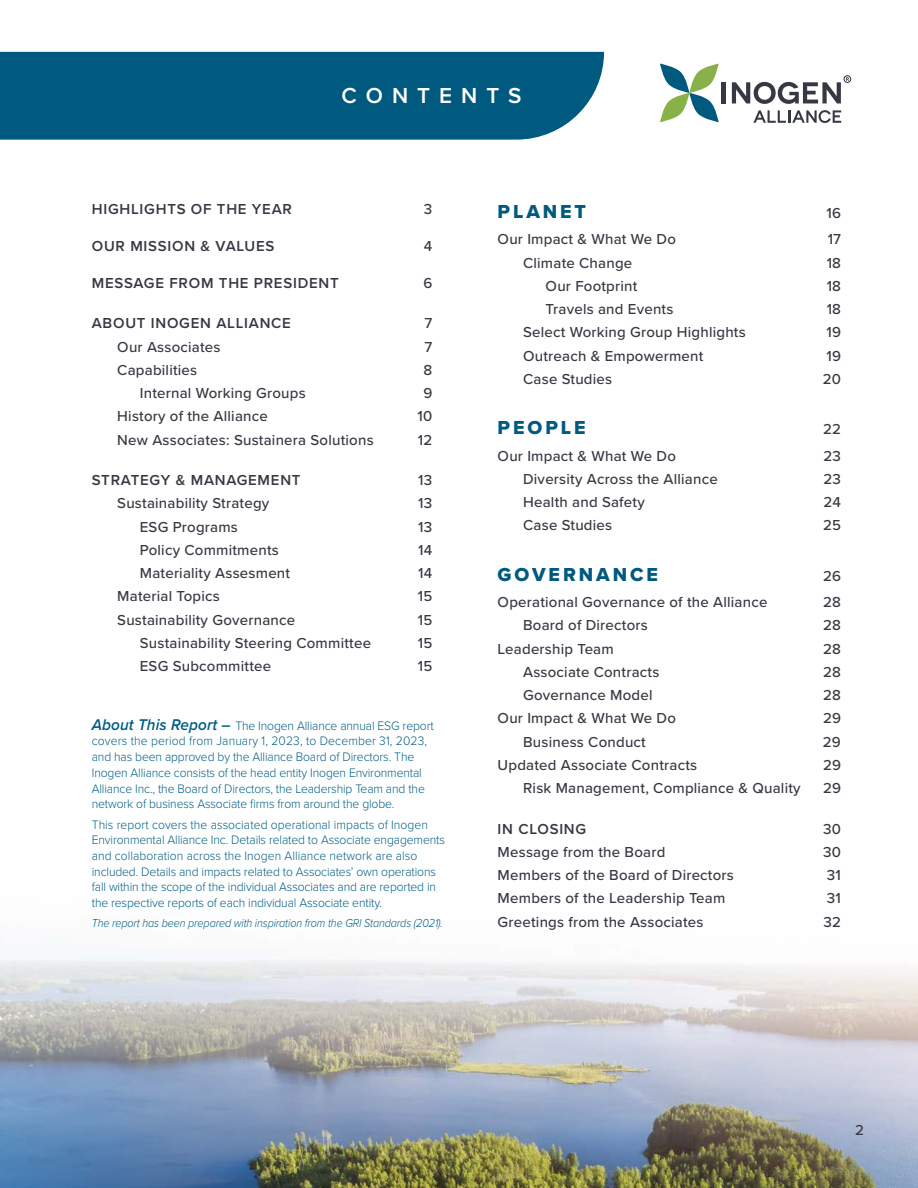
<style>
.page{position:relative;width:918px;height:1188px;background:#fff}
.page>*{position:absolute;margin:0;border:0;box-sizing:border-box;transform-origin:0 0}
.t1{font:600 22.5px "Proxima Nova";letter-spacing:.4em;color:#fff}
.t2{font:19.5px "Proxima Nova Extrabld";letter-spacing:.15em;color:#00597e}
.t3{font:500 15px "Proxima Nova";letter-spacing:.015em;color:#363943}
.t4{font:600 15px "Proxima Nova";letter-spacing:.05em;color:#363943}
.t5{font:300 12.75px/15.8px "Proxima Nova";letter-spacing:-.01em;color:#005e84;scale:.95 1}
.t6{font:italic 300 12px "Proxima Nova";letter-spacing:-.01em;color:#005e84;scale:.9 1}
.s1{font-weight:600;font-style:italic;font-size:16.2px}
</style>
<div class="page">
<img style="left:0;top:955px;width:918px;height:233px">
<div style="left:0;top:52px;width:604px;height:88px;background:#00597e"></div>
<svg style="left:660px;top:64px;width:59px;height:58px"></svg>
<hr style="left:722px;top:82px;width:4px;height:21px;background:#363943">
<svg style="left:732px;top:75px;width:119px;height:29px"></svg>
<svg style="left:753px;top:110px;width:88px;height:13px"></svg>
<h1 class="t1" style="left:341px;top:78px;width:182px">CONTENTS</h1>
<p class="t4" style="left:92px;top:198px;width:202px">HIGHLIGHTS OF THE YEAR</p>
<p class="t3" style="left:424px;top:198px;width:10px">3</p>
<p class="t4" style="left:92px;top:235px;width:184px">OUR MISSION &amp; VALUES</p>
<p class="t3" style="left:424px;top:235px;width:10px">4</p>
<p class="t4" style="left:92px;top:272px;width:248px">MESSAGE FROM THE PRESIDENT</p>
<p class="t3" style="left:423px;top:272px;width:10px">6</p>
<p class="t4" style="left:92px;top:312px;width:201px">ABOUT INOGEN ALLIANCE</p>
<p class="t3" style="left:424px;top:312px;width:9px">7</p>
<p class="t3" style="left:117px;top:335px;width:105px">Our Associates</p>
<p class="t3" style="left:424px;top:335px;width:9px">7</p>
<p class="t3" style="left:117px;top:359px;width:81px">Capabilities</p>
<p class="t3" style="left:423px;top:359px;width:10px">8</p>
<p class="t3" style="left:140px;top:382px;width:167px">Internal Working Groups</p>
<p class="t3" style="left:423px;top:382px;width:10px">9</p>
<p class="t3" style="left:117px;top:405px;width:152px">History of the Alliance</p>
<p class="t3" style="left:417px;top:405px;width:16px">10</p>
<p class="t3" style="left:117px;top:428px;width:258px">New Associates: Sustainera Solutions</p>
<p class="t3" style="left:418px;top:428px;width:16px">12</p>
<p class="t4" style="left:92px;top:469px;width:210px">STRATEGY &amp; MANAGEMENT</p>
<p class="t3" style="left:418px;top:469px;width:16px">13</p>
<p class="t3" style="left:117px;top:492px;width:154px">Sustainability Strategy</p>
<p class="t3" style="left:418px;top:492px;width:16px">13</p>
<p class="t3" style="left:140px;top:515px;width:100px">ESG Programs</p>
<p class="t3" style="left:418px;top:515px;width:16px">13</p>
<p class="t3" style="left:140px;top:539px;width:141px">Policy Commitments</p>
<p class="t3" style="left:418px;top:539px;width:16px">14</p>
<p class="t3" style="left:140px;top:562px;width:152px">Materiality Assesment</p>
<p class="t3" style="left:418px;top:562px;width:16px">14</p>
<p class="t3" style="left:117px;top:585px;width:104px">Material Topics</p>
<p class="t3" style="left:418px;top:585px;width:16px">15</p>
<p class="t3" style="left:117px;top:608px;width:179px">Sustainability Governance</p>
<p class="t3" style="left:418px;top:608px;width:16px">15</p>
<p class="t3" style="left:140px;top:632px;width:233px">Sustainability Steering Committee</p>
<p class="t3" style="left:418px;top:632px;width:16px">15</p>
<p class="t3" style="left:140px;top:655px;width:133px">ESG Subcommittee</p>
<p class="t3" style="left:418px;top:655px;width:16px">15</p>
<p class="t5" style="left:92px;top:717px;width:361px"><span class="s1">About This Report –</span> The Inogen Alliance annual ESG report covers the period from January 1, 2023, to December 31, 2023, and has been approved by the Alliance Board of Directors. The Inogen Alliance consists of the head entity Inogen Environmental Alliance Inc., the Board of Directors, the Leadership Team and the network of business Associate firms from around the globe.</p>
<p class="t5" style="left:92px;top:816px;width:373px">This report covers the associated operational impacts of Inogen Environmental Alliance Inc. Details related to Associate engagements and collaboration across the Inogen Alliance network are also included. Details and impacts related to Associates’ own operations fall within the scope of the individual Associates and are reported in the respective reports of each individual Associate entity.</p>
<p class="t6" style="left:92px;top:914px;width:392px">The report has been prepared with inspiration from the GRI Standards (2021).</p>
<h2 class="t2" style="left:498px;top:197px;width:90px">PLANET</h2>
<p class="t3" style="left:827px;top:202px;width:16px">16</p>
<p class="t3" style="left:498px;top:228px;width:180px">Our Impact &amp; What We Do</p>
<p class="t3" style="left:828px;top:228px;width:15px">17</p>
<p class="t3" style="left:523px;top:251px;width:111px">Climate Change</p>
<p class="t3" style="left:827px;top:251px;width:16px">18</p>
<p class="t3" style="left:546px;top:275px;width:93px">Our Footprint</p>
<p class="t3" style="left:827px;top:275px;width:16px">18</p>
<p class="t3" style="left:546px;top:298px;width:129px">Travels and Events</p>
<p class="t3" style="left:827px;top:298px;width:16px">18</p>
<p class="t3" style="left:523px;top:321px;width:224px">Select Working Group Highlights</p>
<p class="t3" style="left:827px;top:321px;width:16px">19</p>
<p class="t3" style="left:523px;top:344px;width:182px">Outreach &amp; Empowerment</p>
<p class="t3" style="left:827px;top:344px;width:16px">19</p>
<p class="t3" style="left:523px;top:368px;width:91px">Case Studies</p>
<p class="t3" style="left:823px;top:368px;width:20px">20</p>
<h2 class="t2" style="left:498px;top:413px;width:89px">PEOPLE</h2>
<p class="t3" style="left:823px;top:418px;width:19px">22</p>
<p class="t3" style="left:498px;top:444px;width:180px">Our Impact &amp; What We Do</p>
<p class="t3" style="left:824px;top:444px;width:19px">23</p>
<p class="t3" style="left:523px;top:468px;width:196px">Diversity Across the Alliance</p>
<p class="t3" style="left:824px;top:468px;width:19px">23</p>
<p class="t3" style="left:523px;top:491px;width:123px">Health and Safety</p>
<p class="t3" style="left:824px;top:491px;width:19px">24</p>
<p class="t3" style="left:523px;top:514px;width:91px">Case Studies</p>
<p class="t3" style="left:823px;top:514px;width:20px">25</p>
<h2 class="t2" style="left:498px;top:560px;width:162px">GOVERNANCE</h2>
<p class="t3" style="left:823px;top:564px;width:20px">26</p>
<p class="t3" style="left:498px;top:591px;width:271px">Operational Governance of the Alliance</p>
<p class="t3" style="left:823px;top:591px;width:19px">28</p>
<p class="t3" style="left:523px;top:614px;width:126px">Board of Directors</p>
<p class="t3" style="left:823px;top:614px;width:19px">28</p>
<p class="t3" style="left:498px;top:637px;width:118px">Leadership Team</p>
<p class="t3" style="left:823px;top:637px;width:19px">28</p>
<p class="t3" style="left:523px;top:661px;width:138px">Associate Contracts</p>
<p class="t3" style="left:823px;top:661px;width:19px">28</p>
<p class="t3" style="left:523px;top:684px;width:131px">Governance Model</p>
<p class="t3" style="left:823px;top:684px;width:19px">28</p>
<p class="t3" style="left:498px;top:707px;width:180px">Our Impact &amp; What We Do</p>
<p class="t3" style="left:823px;top:707px;width:20px">29</p>
<p class="t3" style="left:523px;top:730px;width:124px">Business Conduct</p>
<p class="t3" style="left:823px;top:730px;width:20px">29</p>
<p class="t3" style="left:498px;top:754px;width:201px">Updated Associate Contracts</p>
<p class="t3" style="left:823px;top:754px;width:20px">29</p>
<p class="t3" style="left:523px;top:777px;width:279px">Risk Management, Compliance &amp; Quality</p>
<p class="t3" style="left:823px;top:777px;width:20px">29</p>
<p class="t4" style="left:498px;top:817px;width:90px">IN CLOSING</p>
<p class="t3" style="left:823px;top:817px;width:19px">30</p>
<p class="t3" style="left:498px;top:841px;width:169px">Message from the Board</p>
<p class="t3" style="left:823px;top:841px;width:19px">30</p>
<p class="t3" style="left:498px;top:864px;width:238px">Members of the Board of Directors</p>
<p class="t3" style="left:827px;top:864px;width:16px">31</p>
<p class="t3" style="left:498px;top:887px;width:229px">Members of the Leadership Team</p>
<p class="t3" style="left:827px;top:887px;width:16px">31</p>
<p class="t3" style="left:498px;top:910px;width:207px">Greetings from the Associates</p>
<p class="t3" style="left:824px;top:910px;width:19px">32</p>
<p class="t3" style="left:855px;top:1119px;width:10px">2</p>
</div>
